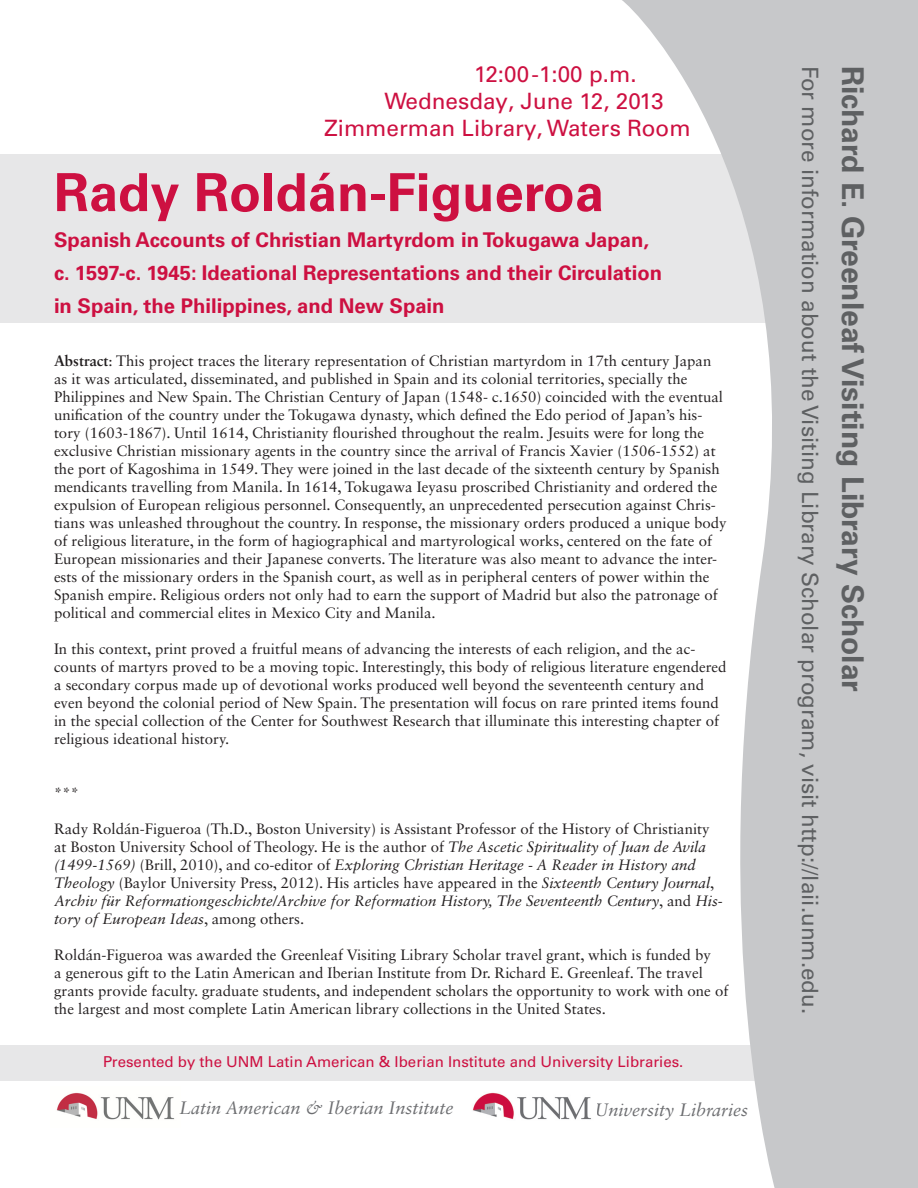
<style>
.page{position:relative;width:918px;height:1188px;background:#fff}
.page>*{position:absolute;margin:0;border:0;box-sizing:border-box;transform-origin:0 0}
.t1{font:700 52.5px "Univers LT Pro 65";color:#cd1041}
.t2{font:700 30px "Univers LT Pro 65";color:#5e6062}
.t3{font:22.5px "Univers LT Pro 55 Roman";color:#5e6062}
.t4{font:22.5px "Univers LT Pro 55 Roman";color:#cd1041}
.t5{font:700 20.25px/33px "Univers LT Pro 65";color:#cd1041}
.t6{font:italic 18px "Sabon LT Std";color:#6d6e71}
.t7{font:15px/18px "Sabon LT Std";color:#231f20}
.t8{font:15px "Univers LT Pro 55 Roman";color:#cd1041}
.s1{font-weight:700}
.s2{font-style:italic}
</style>
<div class="page">
<div style="left:0;top:1045px;width:918px;height:36px;background:#e7e7e8"></div>
<img style="left:56px;top:1092px;width:119px;height:28px">
<img style="left:472px;top:1092px;width:119px;height:28px">
<div style="left:0;top:154px;width:918px;height:169px;background:#e7e7e8"></div>
<svg style="left:622px;top:0;width:296px;height:1188px;fill:#c7c8ca"></svg>
<p class="t4" style="left:474px;top:60px;width:164px">12:00 -1:00 p.m.</p>
<p class="t4" style="left:384px;top:87px;width:281px">Wednesday, June 12, 2013</p>
<p class="t4" style="left:324px;top:114px;width:368px">Zimmerman Library, Waters Room</p>
<p class="t1" style="left:54px;top:161px;width:552px">Rady Roldán-Figueroa</p>
<p class="t5" style="left:54px;top:224px;width:610px">Spanish Accounts of Christian Martyrdom in Tokugawa Japan, c. 1597-c. 1945: Ideational Representations and their Circulation in Spain, the Philippines, and New Spain</p>
<p class="t7" style="left:54px;top:351px;width:674px"><span class="s1">Abstract</span>: This project traces the literary representation of Christian martyrdom in 17th century Japan as it was articulated, disseminated, and published in Spain and its colonial territories, specially the Philippines and New Spain. The Christian Century of Japan (1548- c.1650) coincided with the eventual unification of the country under the Tokugawa dynasty, which defined the Edo period of Japan’s his&shy;tory (1603-1867). Until 1614, Christianity flourished throughout the realm. Jesuits were for long the exclusive Christian missionary agents in the country since the arrival of Francis Xavier (1506-1552) at the port of Kagoshima in 1549. They were joined in the last decade of the sixteenth century by Spanish mendicants travelling from Manila. In 1614, Tokugawa Ieyasu proscribed Christianity and ordered the expulsion of European religious personnel. Consequently, an unprecedented persecution against Chris&shy;tians was unleashed throughout the country. In response, the missionary orders produced a unique body of religious literature, in the form of hagiographical and martyrological works, centered on the fate of European missionaries and their Japanese converts. The literature was also meant to advance the inter&shy;ests of the missionary orders in the Spanish court, as well as in peripheral centers of power within the Spanish empire. Religious orders not only had to earn the support of Madrid but also the patronage of political and commercial elites in Mexico City and Manila.</p>
<p class="t7" style="left:54px;top:639px;width:674px">In this context, print proved a fruitful means of advancing the interests of each religion, and the ac&shy;counts of martyrs proved to be a moving topic. Interestingly, this body of religious literature engendered a secondary corpus made up of devotional works produced well beyond the seventeenth century and even beyond the colonial period of New Spain. The presentation will focus on rare printed items found in the special collection of the Center for Southwest Research that illuminate this interesting chapter of religious ideational history.</p>
<p class="t7" style="left:54px;top:783px;width:27px">***</p>
<p class="t7" style="left:54px;top:819px;width:670px">Rady Roldán-Figueroa (Th.D., Boston University) is Assistant Professor of the History of Christianity at Boston University School of Theology. He is the author of <span class="s2">The Ascetic Spirituality of Juan de Avila (1499-1569)</span> (Brill, 2010), and co-editor of <span class="s2">Exploring Christian Heritage - A Reader in History and Theology</span> (Baylor University Press, 2012). His articles have appeared in the <span class="s2">Sixteenth Century Journal</span>, <span class="s2">Archiv für Reformationgeschichte/Archive for Reformation History, The Seventeenth Century</span>, and <span class="s2">His&shy;tory of European Ideas</span>, among others.</p>
<p class="t7" style="left:54px;top:945px;width:676px">Roldán-Figueroa was awarded the Greenleaf Visiting Library Scholar travel grant, which is funded by<br>a generous gift to the Latin American and Iberian Institute from Dr. Richard E. Greenleaf. The travel grants provide faculty. graduate students, and independent scholars the opportunity to work with one of the largest and most complete Latin American library collections in the United States.</p>
<p class="t8" style="left:103px;top:1052px;width:582px">Presented by the UNM Latin American &amp; Iberian Institute and University Libraries.</p>
<p class="t6" style="left:179px;top:1098px;width:276px">Latin American &amp; Iberian Institute</p>
<p class="t6" style="left:594px;top:1099px;width:155px">University Libraries</p>
<p class="t3" style="left:824px;top:66px;width:950px;rotate:90deg">For more information about the Visiting Library Scholar program, visit http://laii.unm.edu.</p>
<p class="t2" style="left:871px;top:66px;width:628px;rotate:90deg">Richard E. Greenleaf Visiting Library Scholar</p>
</div>
